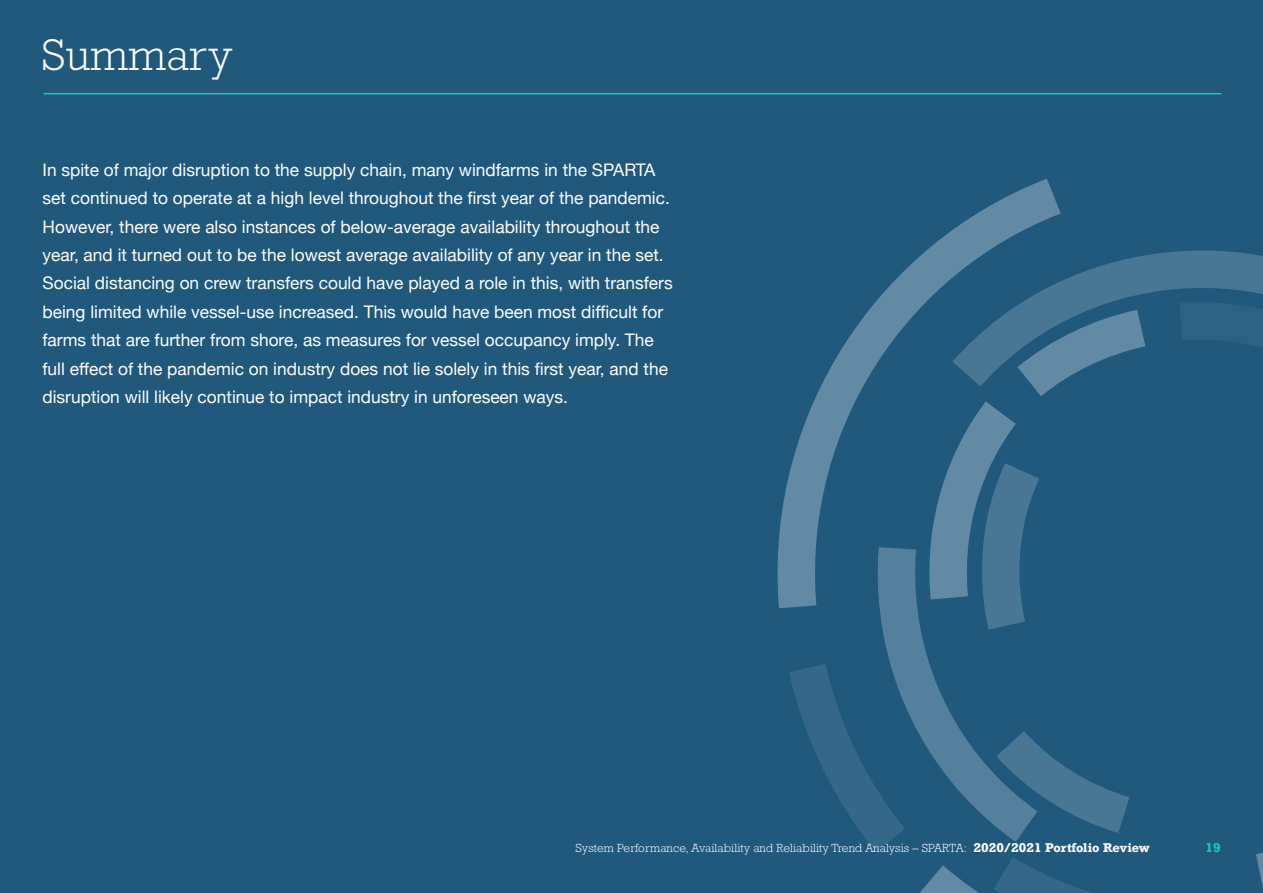
<style>
.page{position:relative;width:1263px;height:893px;background:#21597d}
.page>*{position:absolute;margin:0;border:0;box-sizing:border-box;transform-origin:0 0}
.t1{font:300 45px "Rockwell Std";color:#fff}
.t2{font:17.4px/28.3px "Helvetica Neue";color:#fff}
.t3{font:300 12px "Rockwell Std";letter-spacing:.01em;color:#fff}
.t4{font:700 12px "Rockwell";color:#0fcfb0}
.s1{font-family:"Rockwell";font-weight:700}
</style>
<div class="page">
<hr style="left:43px;top:93px;width:1178px;height:1px;background:#0fcfb0">
<svg style="left:1102px;top:250px;width:161px;height:33px;background:#427290"></svg>
<svg style="left:789px;top:283px;width:474px;height:610px"></svg>
<svg style="left:777px;top:178px;width:325px;height:469px"></svg>
<h1 class="t1" style="left:42px;top:29px;width:192px">Summary</h1>
<p class="t2" style="left:43px;top:157px;width:632px">In spite of major disruption to the supply chain, many windfarms in the SPARTA set continued to operate at a high level throughout the first year of the pandemic.<br>However, there were also instances of below-average availability throughout the year, and it turned out to be the lowest average availability of any year in the set.<br>Social distancing on crew transfers could have played a role in this, with transfers being limited while vessel-use increased. This would have been most difficult for farms that are further from shore, as measures for vessel occupancy imply. The full effect of the pandemic on industry does not lie solely in this first year, and the disruption will likely continue to impact industry in unforeseen ways.</p>
<p class="t3" style="left:575px;top:841px;width:576px">System Performance, Availability and Reliability Trend Analysis – SPARTA: <span class="s1">2020/2021 Portfolio Review</span></p>
<p class="t4" style="left:1205px;top:840px;width:17px">19</p>
</div>
